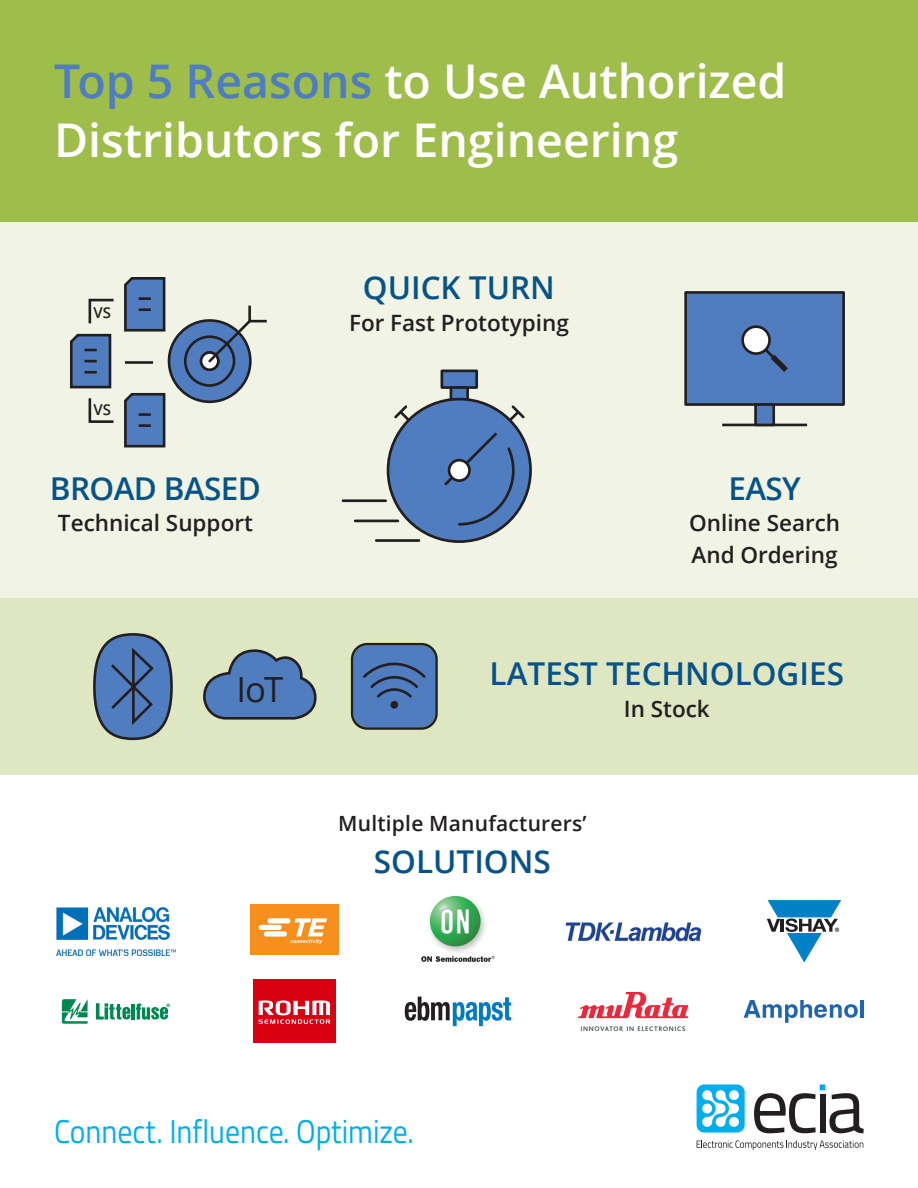
<style>
.page{position:relative;width:918px;height:1188px;background:#fff}
.page>*{position:absolute;margin:0;border:0;box-sizing:border-box;transform-origin:0 0}
.t1{font:600 46.5px/59.6px "Open Sans";color:#fff}
.t2{font:34.65px "Open Sans";color:#231f20}
.t3{font:33px "Titillium Web";color:#00aeef;scale:.9 1}
.t4{font:600 31.5px "Open Sans";color:#075389}
.t5{font:600 31.5px "Open Sans";letter-spacing:-.02em;color:#075389}
.t6{font:600 22.5px/31.5px "Open Sans";color:#231f20}
.t7{font:600 21px "Open Sans";letter-spacing:.01em;color:#231f20}
.t8{font:600 15px "Open Sans";color:#231f20}
.s1{color:#507dbf}
</style>
<div class="page">
<div style="left:0;top:0;width:918px;height:222px;background:#9ebd4a"></div>
<div style="left:0;top:222px;width:918px;height:376px;background:#f1f4e4"></div>
<div style="left:0;top:598px;width:918px;height:177px;background:#dee6c2"></div>
<svg style="left:754px;top:1085px;width:110px;height:48px"></svg>
<div style="left:697px;top:1085px;width:48px;height:48px;background:#00aeef;border-radius:8px"></div>
<svg style="left:702px;top:1090px;width:37px;height:37px"></svg>
<svg style="left:697px;top:1140px;width:166px;height:10px"></svg>
<div style="left:686px;top:292px;width:158px;height:113px;background:#507dbf"></div>
<div style="left:684px;top:291px;width:161px;height:115px;border:3px solid #231f20"></div>
<hr style="left:722px;top:424px;width:85px;height:2px;background:#231f20">
<div style="left:756px;top:405px;width:18px;height:20px;background:#507dbf"></div>
<div style="left:754px;top:403px;width:21px;height:23px;border:3px solid #231f20"></div>
<svg style="left:741px;top:325px;width:47px;height:47px"></svg>
<svg style="left:394px;top:405px;width:19px;height:19px"></svg>
<svg style="left:506px;top:405px;width:19px;height:19px"></svg>
<div style="left:442px;top:371px;width:35px;height:17px;background:#507dbf"></div>
<div style="left:441px;top:370px;width:37px;height:19px;border:3px solid #231f20"></div>
<div style="left:451px;top:388px;width:17px;height:11px;background:#507dbf"></div>
<div style="left:450px;top:386px;width:19px;height:15px;border:3px solid #231f20"></div>
<div style="left:388px;top:399px;width:143px;height:143px;background:#507dbf;border-radius:50%"></div>
<svg style="left:341px;top:430px;width:175px;height:113px"></svg>
<div style="left:169px;top:320px;width:81px;height:82px;background:#507dbf;border-radius:50%"></div>
<div style="left:168px;top:319px;width:84px;height:84px;border:3px solid #231f20;border-radius:50%"></div>
<svg style="left:70px;top:277px;width:96px;height:171px"></svg>
<div style="left:94px;top:634px;width:78px;height:105px;background:#507dbf;border-radius:50%"></div>
<div style="left:93px;top:633px;width:80px;height:107px;border:3px solid #231f20;border-radius:50%"></div>
<svg style="left:108px;top:645px;width:48px;height:83px"></svg>
<div style="left:352px;top:644px;width:84px;height:85px;background:#507dbf;border-radius:15px"></div>
<div style="left:351px;top:643px;width:87px;height:87px;border:3px solid #9ebd4a;border-radius:15px"></div>
<div style="left:351px;top:643px;width:87px;height:87px;border:2px solid #231f20;border-radius:15px"></div>
<div style="left:390px;top:701px;width:8px;height:8px;background:#231f20;border-radius:50%"></div>
<svg style="left:363px;top:662px;width:63px;height:36px"></svg>
<svg style="left:203px;top:649px;width:114px;height:71px"></svg>
<svg style="left:183px;top:305px;width:84px;height:83px"></svg>
<svg style="left:62px;top:999px;width:26px;height:25px"></svg>
<hr style="left:131px;top:1004px;width:4px;height:16px;background:#008751">
<svg style="left:136px;top:1004px;width:34px;height:16px"></svg>
<svg style="left:96px;top:1003px;width:34px;height:17px"></svg>
<img style="left:579px;top:993px;width:108px;height:37px">
<svg style="left:767px;top:901px;width:74px;height:61px"></svg>
<div style="left:426px;top:893px;width:62px;height:62px;background:#231f20;opacity:.3"></div>
<svg style="left:421px;top:956px;width:74px;height:6px"></svg>
<img style="left:430px;top:896px;width:51px;height:50px;border-radius:25px">
<svg style="left:405px;top:997px;width:106px;height:29px"></svg>
<img style="left:56px;top:907px;width:120px;height:48px">
<div style="left:250px;top:904px;width:89px;height:51px;background:#f68f1e"></div>
<svg style="left:259px;top:918px;width:68px;height:26px"></svg>
<img style="left:565px;top:922px;width:137px;height:20px">
<svg style="left:744px;top:1000px;width:114px;height:23px"></svg>
<hr style="left:860px;top:1000px;width:4px;height:18px;background:#1e65b1">
<div style="left:253px;top:980px;width:83px;height:63px;background:#d90013"></div>
<svg style="left:258px;top:1000px;width:72px;height:24px"></svg>
<p class="t1" style="left:54px;top:50px;width:734px"><span class="s1">Top 5 Reasons</span> to Use Authorized<br>Distributors for Engineering</p>
<p class="t8" style="left:94px;top:302px;width:19px">VS</p>
<p class="t8" style="left:94px;top:399px;width:19px">VS</p>
<p class="t5" style="left:50px;top:467px;width:213px">BROAD BASED</p>
<p class="t6" style="left:58px;top:507px;width:196px">Technical Support</p>
<p class="t2" style="left:236px;top:666px;width:48px">IoT</p>
<p class="t4" style="left:363px;top:266px;width:194px">QUICK TURN</p>
<p class="t6" style="left:349px;top:307px;width:221px">For Fast Prototyping</p>
<p class="t4" style="left:728px;top:467px;width:74px">EASY</p>
<p class="t6" style="left:689px;top:507px;width:153px">Online Search<br>And Ordering</p>
<p class="t4" style="left:490px;top:652px;width:356px">LATEST TECHNOLOGIES</p>
<p class="t6" style="left:624px;top:692px;width:87px">In Stock</p>
<p class="t7" style="left:338px;top:809px;width:250px">Multiple Manufacturers’</p>
<p class="t4" style="left:374px;top:840px;width:178px">SOLUTIONS</p>
<p class="t3" style="left:54px;top:1108px;width:401px">Connect. Influence. Optimize.</p>
</div>
